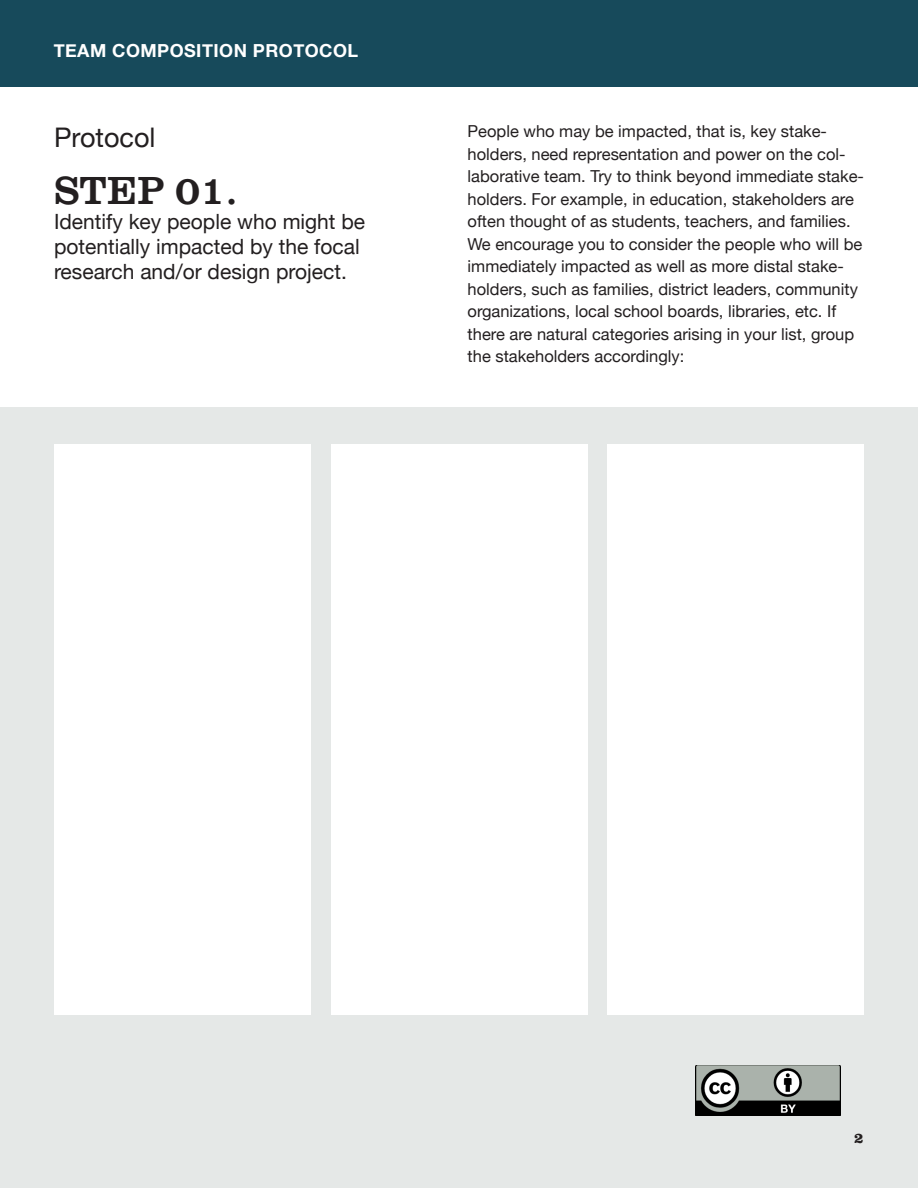
<style>
.page{position:relative;width:918px;height:1188px;background:#fff}
.page>*{position:absolute;margin:0;border:0;box-sizing:border-box;transform-origin:0 0}
.Headline_-_Large{font:40.5px "Clarendon URW";color:#231f20}
.Headline_-_Medium{font:27px "Helvetica Neue";color:#231f20}
.t1{font:21px/25.2px "Helvetica Neue";color:#231f20}
.t2{font:700 18px "Helvetica Neue";letter-spacing:.025em;color:#fff}
.Body_Copy{font:16.5px/22.5px "Helvetica Neue";color:#231f20}
.Page_Number{font:700 15px "Clarendon URW";color:#231f20}
</style>
<div class="page">
<div style="left:0;top:0;width:918px;height:86px;background:#174a5b"></div>
<div style="left:0;top:407px;width:918px;height:781px;background:#e5e8e7"></div>
<div style="left:54px;top:445px;width:257px;height:570px;background:#fff"></div>
<div style="left:331px;top:445px;width:256px;height:570px;background:#fff"></div>
<div style="left:607px;top:445px;width:257px;height:570px;background:#fff"></div>
<img style="left:695px;top:1065px;width:145px;height:51px">
<p class="t2" style="left:54px;top:36px;width:306px">TEAM COMPOSITION PROTOCOL</p>
<p class="Headline_-_Medium" style="left:54px;top:118px;width:103px">Protocol</p>
<p class="Body_Copy" style="left:468px;top:121px;width:398px">People who may be impacted, that is, key stake&shy;holders, need representation and power on the col&shy;laborative team. Try to think beyond immediate stake&shy;holders. For example, in education, stakeholders are often thought of as students, teachers, and families.<br>We encourage you to consider the people who will be immediately impacted as well as more distal stake&shy;holders, such as families, district leaders, community organizations, local school boards, libraries, etc. If there are natural categories arising in your list, group the stakeholders accordingly:</p>
<p class="Headline_-_Large" style="left:54px;top:160px;width:185px">STEP 01.</p>
<p class="t1" style="left:54px;top:210px;width:313px">Identify key people who might be potentially impacted by the focal research and/or design project.</p>
<p class="Page_Number" style="left:854px;top:1127px;width:11px">2</p>
</div>
